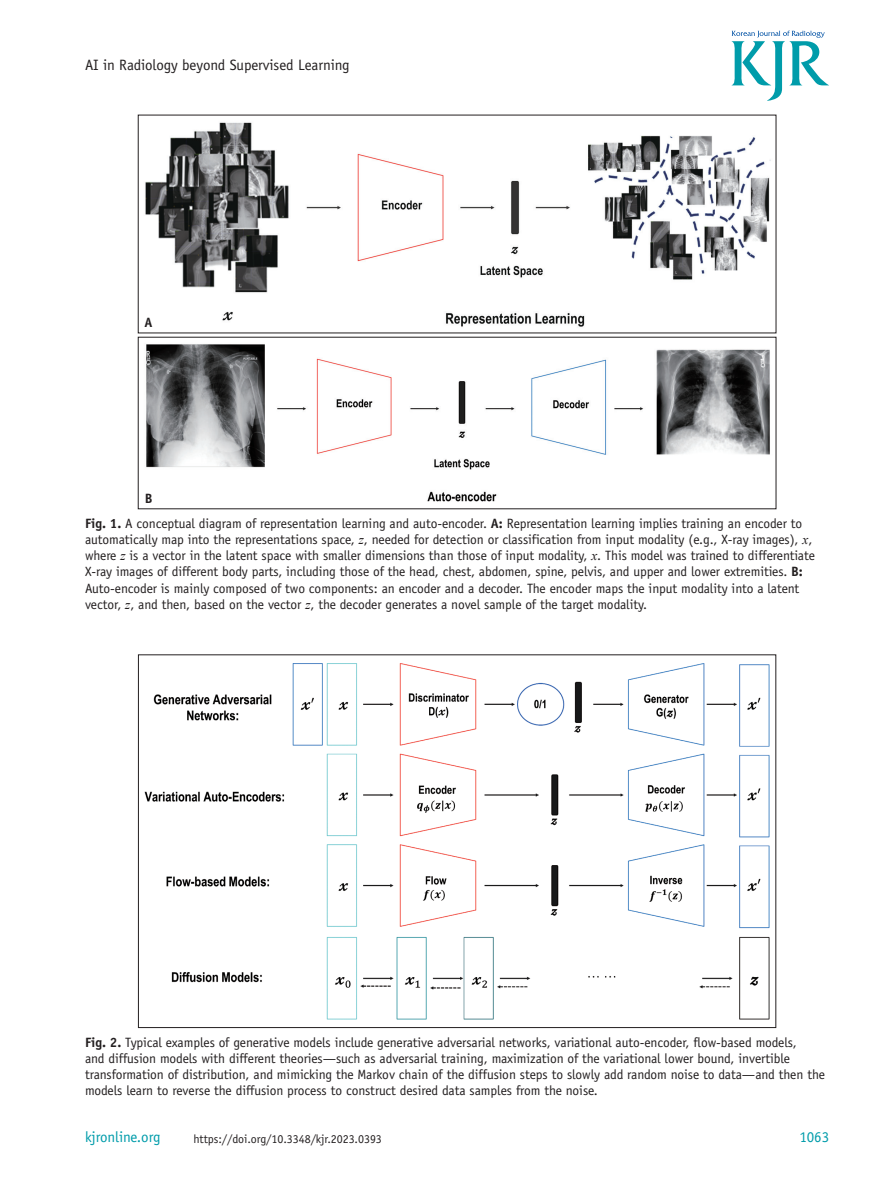
<style>
.page{position:relative;width:893px;height:1191px;background:#fff}
.page>*{position:absolute;margin:0;border:0;box-sizing:border-box;transform-origin:0 0}
.t1{font:15px "Officina Sans Std";letter-spacing:-.005em;color:#231f20}
.t2{font:15px "Officina Sans Std";letter-spacing:-.005em;color:#009caa}
.그림제목{font:13.5px/16.2px "Officina Sans Std";letter-spacing:-.005em;color:#231f20}
.t3{font:700 13.5px "Officina Sans Std";color:#231f20}
.t4{font:12px "Officina Sans Std";letter-spacing:-.005em;color:#231f20}
.s1{font-weight:700}
.s2{font-family:"Times New Roman";font-style:italic}
</style>
<div class="page">
<svg style="left:732px;top:31px;width:97px;height:70px"></svg>
<img style="left:145px;top:122px;width:626px;height:205px">
<img style="left:146px;top:344px;width:624px;height:158px">
<img style="left:144px;top:663px;width:626px;height:357px">
<p class="t1" style="left:85px;top:56px;width:266px">AI in Radiology beyond Supervised Learning</p>
<p class="t3" style="left:145px;top:314px;width:10px">A</p>
<p class="t3" style="left:145px;top:489px;width:9px">B</p>
<p class="그림제목" style="left:85px;top:515px;width:731px"><span class="s1">Fig. 1.</span> A conceptual diagram of representation learning and auto-encoder. <span class="s1">A:</span> Representation learning implies training an encoder to automatically map into the representations space, <span class="s2">z</span>, needed for detection or classification from input modality (e.g., X-ray images), <span class="s2">x</span>, where <span class="s2">z</span> is a vector in the latent space with smaller dimensions than those of input modality, <span class="s2">x</span>. This model was trained to differentiate X-ray images of different body parts, including those of the head, chest, abdomen, spine, pelvis, and upper and lower extremities. <span class="s1">B:<br></span>Auto-encoder is mainly composed of two components: an encoder and a decoder. The encoder maps the input modality into a latent vector, <span class="s2">z</span>, and then, based on the vector <span class="s2">z</span>, the decoder generates a novel sample of the target modality.</p>
<p class="그림제목" style="left:85px;top:1033px;width:741px"><span class="s1">Fig. 2.</span> Typical examples of generative models include generative adversarial networks, variational auto-encoder, flow-based models,<br>and diffusion models with different theories—such as adversarial training, maximization of the variational lower bound, invertible transformation of distribution, and mimicking the Markov chain of the diffusion steps to slowly add random noise to data—and then the models learn to reverse the diffusion process to construct desired data samples from the noise.</p>
<p class="t2" style="left:85px;top:1128px;width:77px">kjronline.org</p>
<p class="t4" style="left:194px;top:1132px;width:190px">https://doi.org/10.3348/kjr.2023.0393</p>
<p class="t2" style="left:799px;top:1128px;width:31px">1063</p>
</div>
